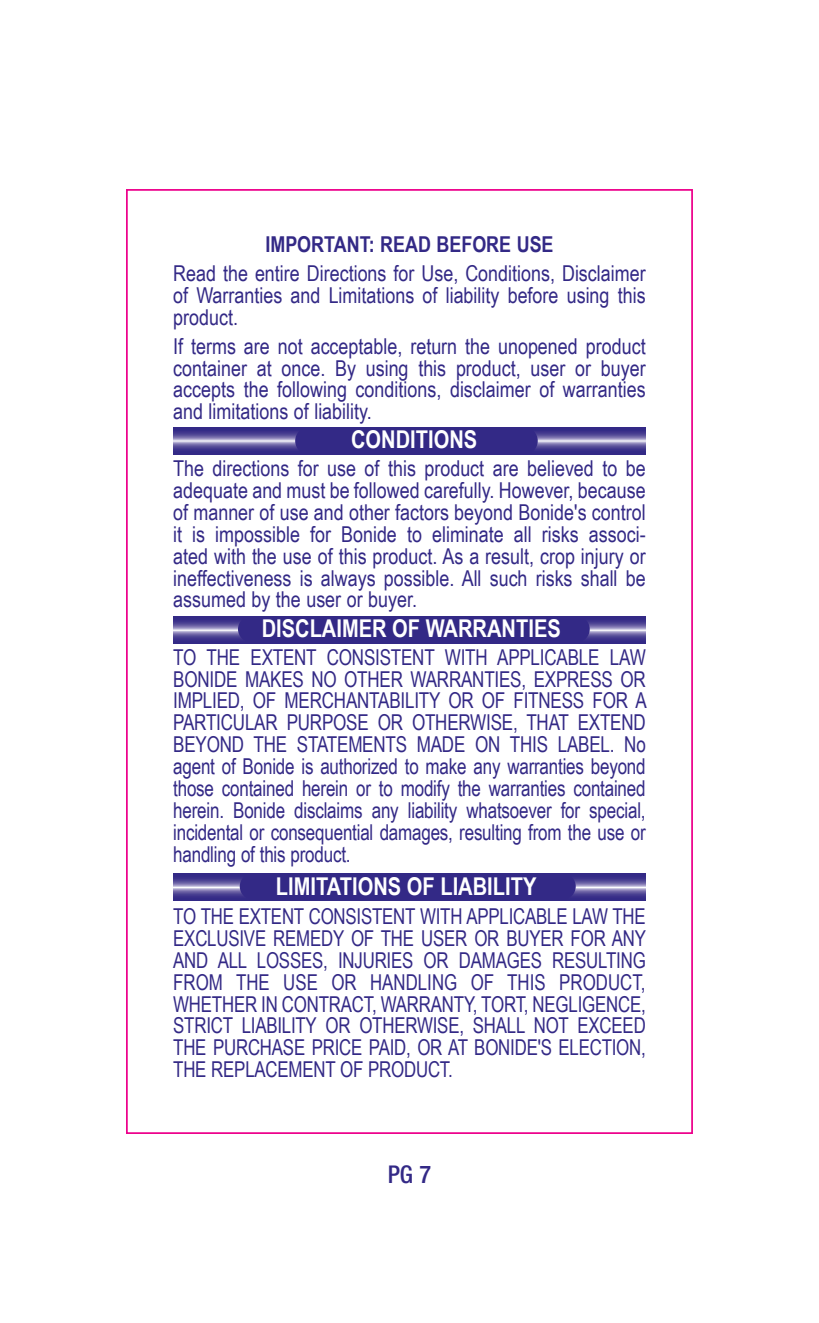
<style>
.page{position:relative;width:819px;height:1323px;background:#fff}
.page>*{position:absolute;margin:0;border:0;box-sizing:border-box;transform-origin:0 0}
.t1{font:700 24.5px "Arial Narrow";color:#fff}
.t2{font:500 condensed 24.5px "Helvetica Neue";color:#332986}
.t3{font:21.7px/21.7px "Arial Narrow";color:#332986;text-align:justify}
.t4{font:21.7px/21.7px "Arial Narrow";color:#332986;text-align:justify;scale:.95 1}
.t5{font:21.7px/21.7px "Arial Narrow";color:#332986;text-align:justify;scale:.94 1}
.t6{font:700 21.7px "Arial Narrow";color:#332986}
</style>
<div class="page">
<svg style="left:173px;top:428px;width:473px;height:26px;background:#625aa1"></svg>
<div style="left:295px;top:427px;width:243px;height:28px;background:#332986;border-radius:14px"></div>
<svg style="left:173px;top:617px;width:473px;height:27px;background:#59509c"></svg>
<div style="left:238px;top:616px;width:352px;height:26px;background:#332986;border-radius:13px"></div>
<svg style="left:173px;top:874px;width:473px;height:27px;background:#5e559f"></svg>
<div style="left:240px;top:873px;width:336px;height:27px;background:#332986;border-radius:13px"></div>
<p class="t6" style="left:265px;top:228px;width:290px">IMPORTANT: READ BEFORE USE</p>
<p class="t3" style="left:173px;top:262px;width:474px">Read the entire Directions for Use, Conditions, Disclaimer of Warranties and Limitations of liability before using this product.</p>
<p class="t3" style="left:173px;top:334px;width:474px">If terms are not acceptable, return the unopened product container at once. By using this product, user or buyer accepts the following conditions, disclaimer of warranties and limitations of liability.</p>
<p class="t3" style="left:173px;top:457px;width:474px">The directions for use of this product are believed to be adequate and must be followed carefully. However, because of manner of use and other factors beyond Bonide's control it is impossible for Bonide to eliminate all risks associ&shy;ated with the use of this product. As a result, crop injury or ineffectiveness is always possible. All such risks shall be assumed by the user or buyer.</p>
<p class="t4" style="left:173px;top:645px;width:500px">TO THE EXTENT CONSISTENT WITH APPLICABLE LAW BONIDE MAKES NO OTHER WARRANTIES, EXPRESS OR IMPLIED, OF MERCHANTABILITY OR OF FITNESS FOR A PARTICULAR PURPOSE OR OTHERWISE, THAT EXTEND BEYOND THE STATEMENTS MADE ON THIS LABEL. No agent of Bonide is authorized to make any warranties beyond those contained herein or to modify the warranties contained herein. Bonide disclaims any liability whatsoever for special, incidental or consequential damages, resulting from the use or handling of this product.</p>
<p class="t1" style="left:351px;top:421px;width:128px">CONDITIONS</p>
<p class="t1" style="left:262px;top:610px;width:301px">DISCLAIMER OF WARRANTIES</p>
<p class="t1" style="left:276px;top:867px;width:262px">LIMITATIONS OF LIABILITY</p>
<p class="t5" style="left:173px;top:905px;width:505px">TO THE EXTENT CONSISTENT WITH APPLICABLE LAW THE EXCLUSIVE REMEDY OF THE USER OR BUYER FOR ANY AND ALL LOSSES, INJURIES OR DAMAGES RESULTING FROM THE USE OR HANDLING OF THIS PRODUCT, WHETHER IN CONTRACT, WARRANTY, TORT, NEGLIGENCE, STRICT LIABILITY OR OTHERWISE, SHALL NOT EXCEED THE PURCHASE PRICE PAID, OR AT BONIDE'S ELECTION, THE REPLACEMENT OF PRODUCT.</p>
<p class="t2" style="left:388px;top:1160px;width:45px">PG 7</p>
</div>
